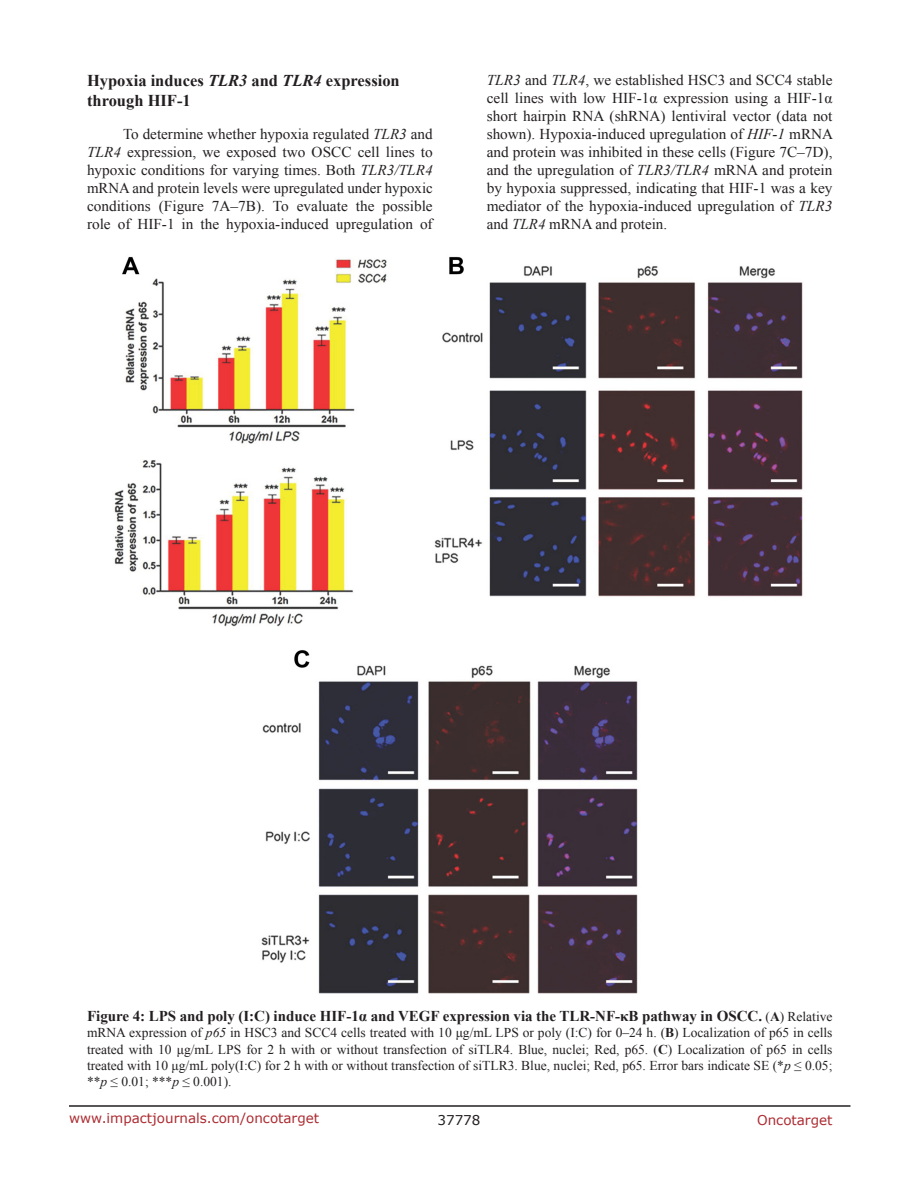
<style>
.page{position:relative;width:918px;height:1188px;background:#fff}
.page>*{position:absolute;margin:0;border:0;box-sizing:border-box;transform-origin:0 0}
.SubHeading_middle{font:700 16.5px/19.8px "Times New Roman";color:#231f20}
.BodyText{font:15px/18px "Times New Roman";color:#231f20;text-align:justify}
.FigureText{font:700 15px "Times New Roman";color:#231f20}
.FigureText-2{font:13.5px/16.2px "Times New Roman";color:#231f20;text-align:justify}
.t1{font:13.5px "Verdana";color:#ac2b31}
.t2{font:13.5px "Verdana";color:#231f20}
.s1{font-style:italic}
.s2{font-weight:400;font-size:13.5px}
.s3{font-size:13.5px}
.s4{font-weight:700}
</style>
<div class="page">
<hr style="left:69px;top:1105px;width:781px;height:2px;background:#231f20">
<img style="left:114px;top:256px;width:689px;height:738px">
<p class="SubHeading_middle" style="left:87px;top:70px;width:314px">Hypoxia induces <span class="s1">TLR3</span> and <span class="s1">TLR4</span> expression through HIF-1</p>
<p class="BodyText" style="left:87px;top:125px;width:347px;text-indent:36px">To determine whether hypoxia regulated <span class="s1">TLR3</span> and <span class="s1">TLR4</span> expression, we exposed two OSCC cell lines to hypoxic conditions for varying times. Both <span class="s1">TLR3/TLR4 </span>mRNA and protein levels were upregulated under hypoxic conditions (Figure 7A–7B). To evaluate the possible role of HIF-1 in the hypoxia-induced upregulation of</p>
<p class="BodyText" style="left:487px;top:71px;width:348px"><span class="s1">TLR3</span> and <span class="s1">TLR4</span>, we established HSC3 and SCC4 stable cell lines with low HIF-1α expression using a HIF-1α short hairpin RNA (shRNA) lentiviral vector (data not shown). Hypoxia-induced upregulation of <span class="s1">HIF-1</span> mRNA and protein was inhibited in these cells (Figure 7C–7D), and the upregulation of <span class="s1">TLR3/TLR4</span> mRNA and protein by hypoxia suppressed, indicating that HIF-1 was a key mediator of the hypoxia-induced upregulation of <span class="s1">TLR3 </span>and <span class="s1">TLR4</span> mRNA and protein.</p>
<p class="FigureText" style="left:87px;top:1006px;width:747px">Figure 4: LPS and poly (I:C) induce HIF-1α and VEGF expression via the TLR-NF-κB pathway in OSCC. <span class="s2">(</span><span class="s3">A</span><span class="s2">) Relative</span></p>
<p class="FigureText-2" style="left:87px;top:1025px;width:747px">mRNA expression of <span class="s1">p65</span> in HSC3 and SCC4 cells treated with 10 μg/mL LPS or poly (I:C) for 0–24 h. (<span class="s4">B</span>) Localization of p65 in cells treated with 10 μg/mL LPS for 2 h with or without transfection of siTLR4. Blue, nuclei; Red, p65. (<span class="s4">C</span>) Localization of p65 in cells treated with 10 μg/mL poly(I:C) for 2 h with or without transfection of siTLR3. Blue, nuclei; Red, p65. Error bars indicate SE (*<span class="s1">p</span> ≤ 0.05; **<span class="s1">p</span> ≤ 0.01; ***<span class="s1">p</span> ≤ 0.001).</p>
<p class="t1" style="left:69px;top:1109px;width:252px">www.impactjournals.com/oncotarget</p>
<p class="t2" style="left:438px;top:1111px;width:44px">37778</p>
<p class="t1" style="left:757px;top:1111px;width:77px">Oncotarget</p>
</div>
